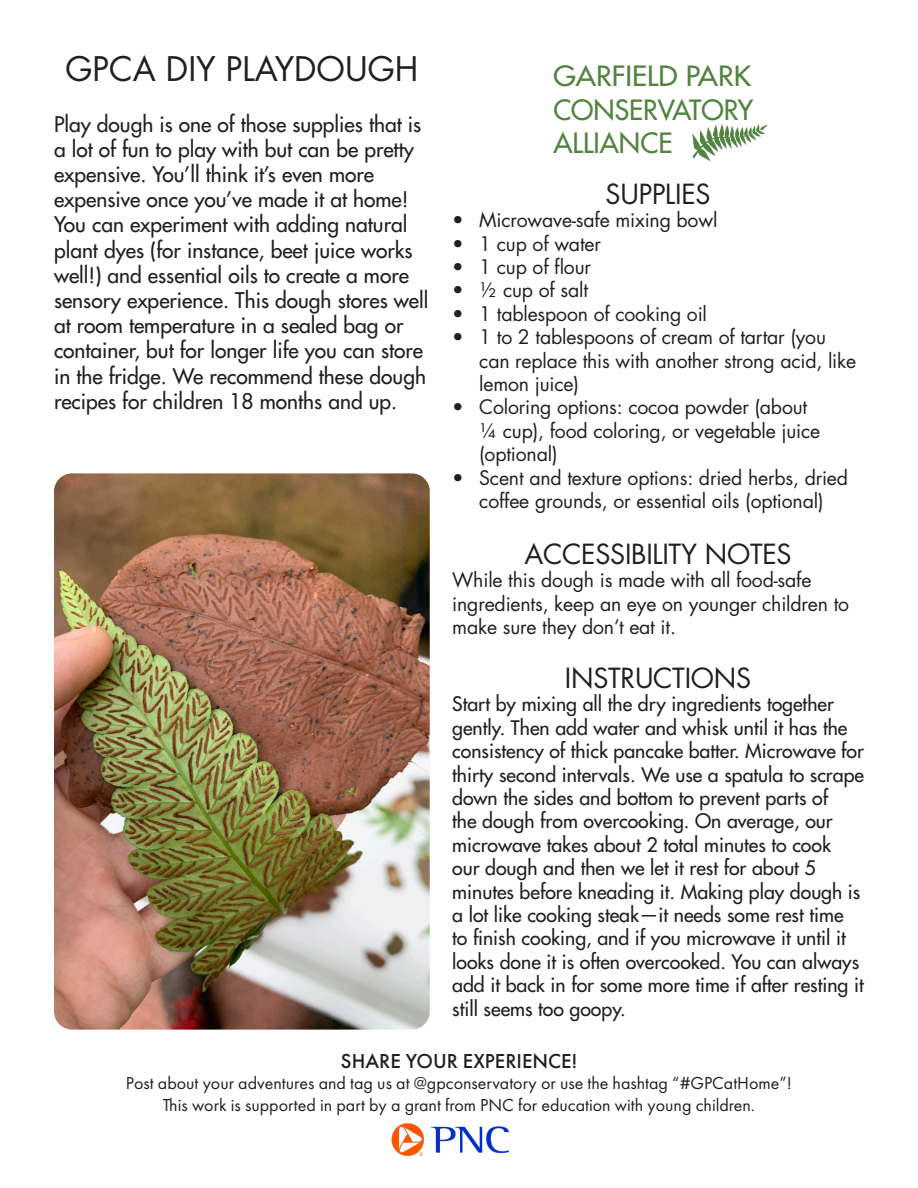
<style>
.page{position:relative;width:918px;height:1188px;background:#fff}
.page>*{position:absolute;margin:0;border:0;box-sizing:border-box;transform-origin:0 0}
.t1{font:33px "Futura Std";color:#231f20}
.t2{font:500 27.15px/33.5px "Futura Std";color:#518440;text-align:justify;scale:1.06 1}
.t3{font:27px "Futura Std";letter-spacing:-.01em;color:#231f20}
.t4{font:500 21px/25.2px "Futura Std";color:#231f20}
.t5{font:500 21px "Futura PT";color:#231f20}
.Indented_Body{font:500 19.5px/23.4px "Futura Std";color:#231f20}
.t6{font:19.5px/23.4px "Futura Std";letter-spacing:-.01em;color:#231f20}
.t7{font:18px "Futura PT";color:#231f20}
</style>
<div class="page">
<img style="left:54px;top:473px;width:376px;height:557px">
<svg style="left:692px;top:124px;width:76px;height:37px"></svg>
<img style="left:391px;top:1123px;width:118px;height:33px">
<p class="t1" style="left:65px;top:48px;width:354px">GPCA DIY PLAYDOUGH</p>
<p class="t4" style="left:54px;top:111px;width:376px">Play dough is one of those supplies that is a lot of fun to play with but can be pretty expensive. You’ll think it’s even more expensive once you’ve made it at home!<br>You can experiment with adding natural plant dyes (for instance, beet juice works well!) and essential oils to create a more sensory experience. This dough stores well at room temperature in a sealed bag or container, but for longer life you can store in the fridge. We recommend these dough recipes for children 18 months and up.</p>
<p class="t2" style="left:553px;top:60px;width:190px">GARFIELD PARK CONSERVATORY ALLIANCE</p>
<p class="t3" style="left:606px;top:177px;width:106px">SUPPLIES</p>
<p class="t6" style="left:452px;top:209px;width:267px">• Microwave-safe mixing bowl</p>
<p class="t6" style="left:452px;top:232px;width:150px">• 1 cup of water</p>
<p class="t6" style="left:452px;top:255px;width:140px">• 1 cup of flour</p>
<p class="t6" style="left:452px;top:279px;width:137px">• 1/2 cup of salt</p>
<p class="t6" style="left:452px;top:302px;width:256px">• 1 tablespoon of cooking oil</p>
<p class="t6" style="left:479px;top:326px;width:379px;text-indent:-27px">• 1 to 2 tablespoons of cream of tartar (you can replace this with another strong acid, like lemon juice)</p>
<p class="t6" style="left:479px;top:396px;width:343px;text-indent:-27px">• Coloring options: cocoa powder (about<br>1/4 cup), food coloring, or vegetable juice (optional)</p>
<p class="t6" style="left:452px;top:466px;width:397px;text-align:center">• Scent and texture options: dried herbs, dried coffee grounds, or essential oils (optional)</p>
<p class="t3" style="left:525px;top:537px;width:269px">ACCESSIBILITY NOTES</p>
<p class="t6" style="left:452px;top:569px;width:398px">While this dough is made with all food-safe ingredients, keep an eye on younger children to make sure they don’t eat it.</p>
<p class="t3" style="left:565px;top:661px;width:188px">INSTRUCTIONS</p>
<p class="Indented_Body" style="left:452px;top:693px;width:413px">Start by mixing all the dry ingredients together gently. Then add water and whisk until it has the consistency of thick pancake batter. Microwave for thirty second intervals. We use a spatula to scrape down the sides and bottom to prevent parts of<br>the dough from overcooking. On average, our microwave takes about 2 total minutes to cook<br>our dough and then we let it rest for about 5 minutes before kneading it. Making play dough is a lot like cooking steak—it needs some rest time<br>to finish cooking, and if you microwave it until it looks done it is often overcooked. You can always add it back in for some more time if after resting it still seems too goopy.</p>
<p class="t5" style="left:341px;top:1048px;width:238px">SHARE YOUR EXPERIENCE!</p>
<p class="t7" style="left:126px;top:1073px;width:668px">Post about your adventures and tag us at @gpconservatory or use the hashtag “#GPCatHome”!</p>
<p class="t7" style="left:163px;top:1094px;width:594px">This work is supported in part by a grant from PNC for education with young children.</p>
</div>
